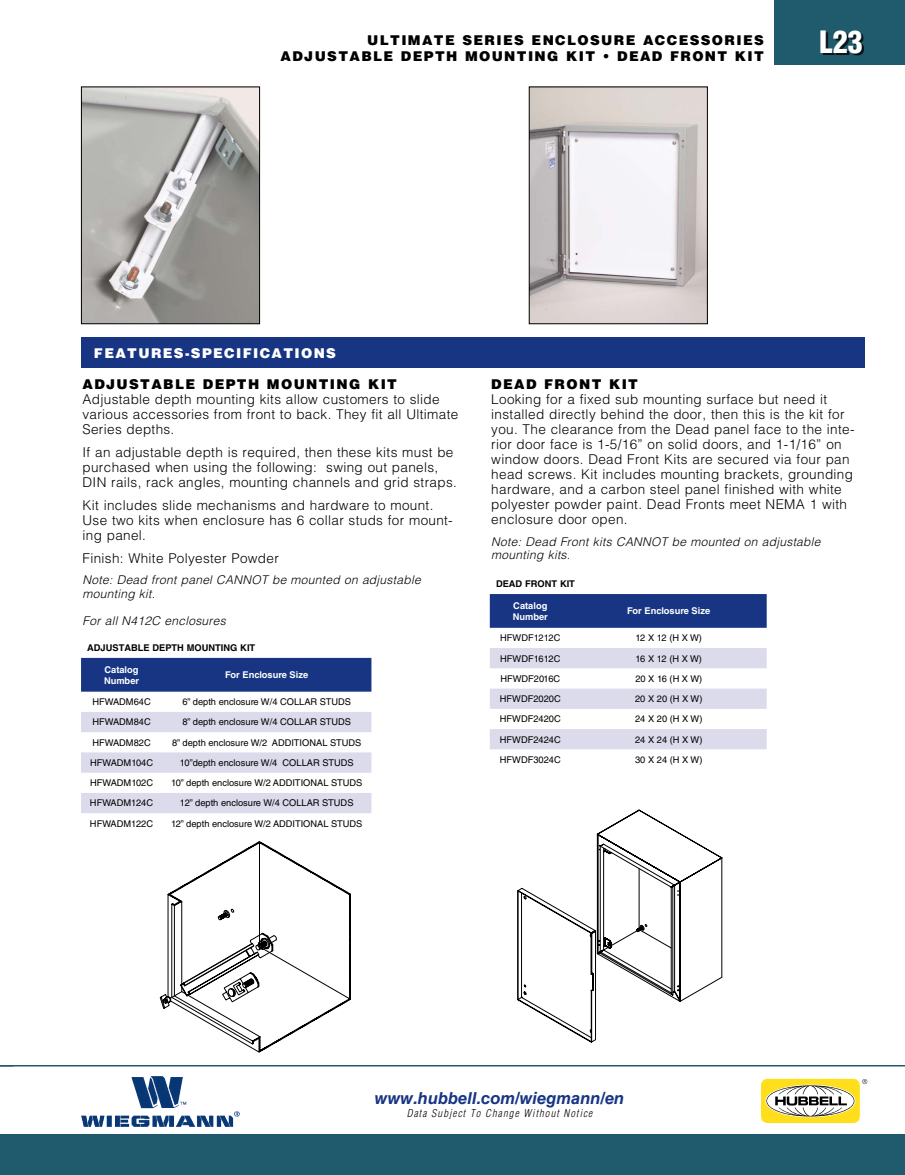
<style>
.page{position:relative;width:905px;height:1175px;background:#fff}
.page>*{position:absolute;margin:0;border:0;box-sizing:border-box;transform-origin:0 0}
.t1{font:900 condensed 30px "Helvetica LT Std";color:#fff}
.t2{font:italic 700 16.5px "Helvetica LT Std";color:#173583}
.t3{font:300 13.5px/15px "Helvetica LT Std";letter-spacing:.025em;color:#000}
.t4{font:900 13.5px/16.2px "Helvetica LT Std";letter-spacing:.1em;color:#000;text-align:right}
.t5{font:900 13.5px "Helvetica LT Std";letter-spacing:.1em;color:#fff}
.t6{font:italic 300 12px/13.5px "Helvetica LT Std";letter-spacing:.025em;color:#000}
.t7{font:italic 300 condensed 10.5px "Helvetica LT Std";letter-spacing:.105em;color:#000}
.t8{font:9.3px "Helvetica LT Std";color:#000}
.t9{font:700 9.3px/11.1px "Helvetica LT Std";color:#fff}
.t10{font:700 9.3px "Helvetica LT Std";color:#000}
</style>
<div class="page">
<img style="left:82px;top:1076px;width:157px;height:50px">
<div style="left:761px;top:1078px;width:98px;height:45px;background:#ffdf1c;border-radius:7px"></div>
<svg style="left:766px;top:1085px;width:88px;height:31px"></svg>
<svg style="left:862px;top:1079px;width:5px;height:5px"></svg>
<div style="left:774px;top:0;width:130px;height:64px;background:#1f5b6c"></div>
<div style="left:81px;top:338px;width:783px;height:30px;background:#173583"></div>
<div style="left:823px;top:33px;width:41px;height:23px;background:#000;opacity:.75"></div>
<hr style="left:0;top:1065px;width:904px;height:1px;background:#1f5b6c">
<div style="left:0;top:1134px;width:904px;height:40px;background:#1f5b6c"></div>
<img style="left:83px;top:89px;width:175px;height:233px">
<div style="left:81px;top:87px;width:179px;height:237px;border:1px solid #000"></div>
<img style="left:531px;top:89px;width:174px;height:233px">
<div style="left:529px;top:87px;width:178px;height:237px;border:1px solid #000"></div>
<svg style="left:160px;top:841px;width:191px;height:211px"></svg>
<svg style="left:517px;top:810px;width:205px;height:232px"></svg>
<div style="left:81px;top:658px;width:290px;height:33px;background:#173583"></div>
<svg style="left:81px;top:712px;width:290px;height:101px"></svg>
<div style="left:490px;top:594px;width:276px;height:34px;background:#173583"></div>
<svg style="left:490px;top:648px;width:276px;height:101px"></svg>
<p class="t4" style="left:280px;top:32px;width:485px">ULTIMATE SERIES ENCLOSURE ACCESSORIES<br>ADJUSTABLE DEPTH MOUNTING KIT • DEAD FRONT KIT</p>
<h1 class="t1" style="left:819px;top:23px;width:45px">L23</h1>
<p class="t5" style="left:94px;top:345px;width:243px">FEATURES-SPECIFICATIONS</p>
<p class="t4" style="left:82px;top:376px;width:316px">ADJUSTABLE DEPTH MOUNTING KIT</p>
<p class="t3" style="left:82px;top:392px;width:377px">Adjustable depth mounting kits allow customers to slide various accessories from front to back. They fit all Ultimate<br>Series depths.</p>
<p class="t3" style="left:82px;top:445px;width:376px">If an adjustable depth is required, then these kits must be purchased when using the following: swing out panels,<br>DIN rails, rack angles, mounting channels and grid straps.</p>
<p class="t3" style="left:82px;top:497px;width:372px">Kit includes slide mechanisms and hardware to mount.<br>Use two kits when enclosure has 6 collar studs for mount&shy;ing panel.</p>
<p class="t3" style="left:82px;top:550px;width:198px">Finish: White Polyester Powder</p>
<p class="t6" style="left:82px;top:573px;width:340px">Note: Dead front panel CANNOT be mounted on adjustable mounting kit.</p>
<p class="t6" style="left:82px;top:613px;width:145px">For all N412C enclosures</p>
<p class="t10" style="left:87px;top:642px;width:169px">ADJUSTABLE DEPTH MOUNTING KIT</p>
<p class="t9" style="left:104px;top:663px;width:37px">Catalog<br>Number</p>
<p class="t9" style="left:225px;top:669px;width:85px">For Enclosure Size</p>
<p class="t8" style="left:92px;top:696px;width:60px">HFWADM64C</p>
<p class="t8" style="left:182px;top:696px;width:170px">6” depth enclosure W/4 COLLAR STUDS</p>
<p class="t8" style="left:92px;top:716px;width:60px">HFWADM84C</p>
<p class="t8" style="left:182px;top:716px;width:170px">8” depth enclosure W/4 COLLAR STUDS</p>
<p class="t8" style="left:92px;top:737px;width:60px">HFWADM82C</p>
<p class="t8" style="left:172px;top:737px;width:191px">8” depth enclosure W/2 ADDITIONAL STUDS</p>
<p class="t8" style="left:90px;top:757px;width:64px">HFWADM104C</p>
<p class="t8" style="left:180px;top:757px;width:175px">10”depth enclosure W/4 COLLAR STUDS</p>
<p class="t8" style="left:90px;top:777px;width:64px">HFWADM102C</p>
<p class="t8" style="left:171px;top:777px;width:193px">10” depth enclosure W/2 ADDITIONAL STUDS</p>
<p class="t8" style="left:90px;top:797px;width:65px">HFWADM124C</p>
<p class="t8" style="left:180px;top:797px;width:175px">12” depth enclosure W/4 COLLAR STUDS</p>
<p class="t8" style="left:90px;top:818px;width:65px">HFWADM122C</p>
<p class="t8" style="left:171px;top:818px;width:193px">12” depth enclosure W/2 ADDITIONAL STUDS</p>
<p class="t4" style="left:491px;top:376px;width:148px">DEAD FRONT KIT</p>
<p class="t3" style="left:491px;top:392px;width:365px">Looking for a fixed sub mounting surface but need it installed directly behind the door, then this is the kit for you. The clearance from the Dead panel face to the inte&shy;rior door face is 1-5/16” on solid doors, and 1-1/16” on window doors. Dead Front Kits are secured via four pan head screws. Kit includes mounting brackets, grounding hardware, and a carbon steel panel finished with white polyester powder paint. Dead Fronts meet NEMA 1 with enclosure door open.</p>
<p class="t6" style="left:491px;top:534px;width:331px">Note: Dead Front kits CANNOT be mounted on adjustable mounting kits.</p>
<p class="t10" style="left:496px;top:578px;width:80px">DEAD FRONT KIT</p>
<p class="t9" style="left:513px;top:599px;width:37px">Catalog<br>Number</p>
<p class="t9" style="left:627px;top:605px;width:85px">For Enclosure Size</p>
<p class="t8" style="left:500px;top:632px;width:62px">HFWDF1212C</p>
<p class="t8" style="left:635px;top:632px;width:68px">12 X 12 (H X W)</p>
<p class="t8" style="left:500px;top:653px;width:62px">HFWDF1612C</p>
<p class="t8" style="left:635px;top:653px;width:68px">16 X 12 (H X W)</p>
<p class="t8" style="left:500px;top:673px;width:61px">HFWDF2016C</p>
<p class="t8" style="left:635px;top:673px;width:68px">20 X 16 (H X W)</p>
<p class="t8" style="left:500px;top:693px;width:62px">HFWDF2020C</p>
<p class="t8" style="left:635px;top:693px;width:69px">20 X 20 (H X W)</p>
<p class="t8" style="left:500px;top:713px;width:62px">HFWDF2420C</p>
<p class="t8" style="left:635px;top:713px;width:69px">24 X 20 (H X W)</p>
<p class="t8" style="left:500px;top:734px;width:62px">HFWDF2424C</p>
<p class="t8" style="left:635px;top:734px;width:69px">24 X 24 (H X W)</p>
<p class="t8" style="left:500px;top:754px;width:62px">HFWDF3024C</p>
<p class="t8" style="left:635px;top:754px;width:69px">30 X 24 (H X W)</p>
<p class="t2" style="left:375px;top:1088px;width:251px">www.hubbell.com/wiegmann/en</p>
<p class="t7" style="left:407px;top:1106px;width:187px">Data Subject To Change Without Notice</p>
</div>
